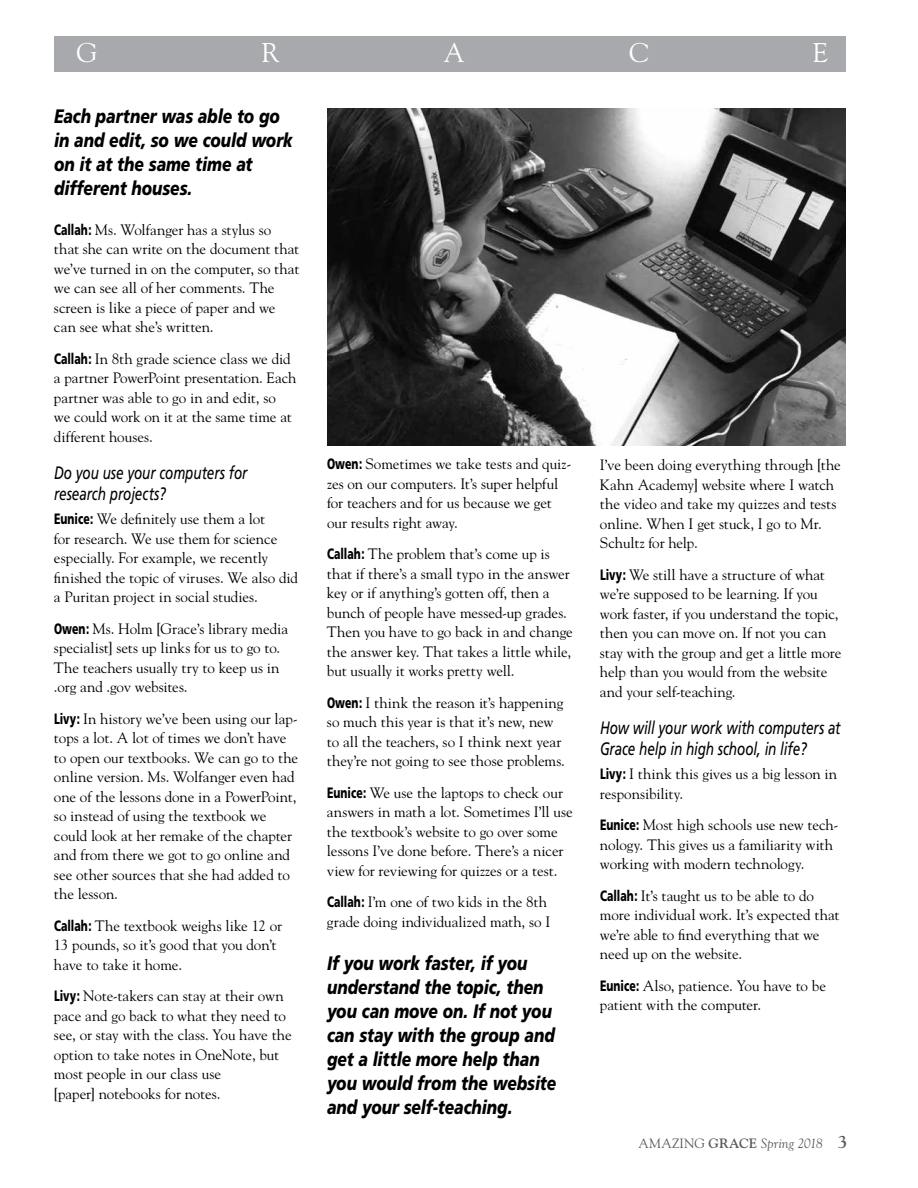
<style>
.page{position:relative;width:918px;height:1188px;background:#fff}
.page>*{position:absolute;margin:0;border:0;box-sizing:border-box;transform-origin:0 0}
.t1{font:27px "Goudy Std";color:#fff}
.t2{font:italic 900 19.5px/24px "Frutiger";letter-spacing:-.005em;color:#000;scale:.8 1}
.t3{font:italic 18px/21px "Frutiger";letter-spacing:-.005em;color:#000;scale:.75 1}
.t4{font:15px/19.5px "Goudy Std";letter-spacing:-.005em;color:#000}
.t5{font:italic 13.5px "Goudy";color:#58595b}
.s1{font-family:"Frutiger";font-weight:900}
.s2{font-family:"Goudy Std";font-style:normal}
.s3{font-weight:700;font-style:normal}
.s4{font-weight:700;font-style:normal;font-size:18px}
</style>
<div class="page">
<div style="left:54px;top:36px;width:792px;height:36px;background:#a7a9ac"></div>
<img style="left:327px;top:108px;width:519px;height:338px">
<h1 class="t1" style="left:76px;top:36px;width:23px">G</h1>
<h1 class="t1" style="left:262px;top:36px;width:20px">R</h1>
<h1 class="t1" style="left:444px;top:36px;width:23px">A</h1>
<h1 class="t1" style="left:629px;top:36px;width:21px">C</h1>
<h1 class="t1" style="left:813px;top:36px;width:17px">E</h1>
<h2 class="t2" style="left:54px;top:104px;width:300px">Each partner was able to go in and edit, so we could work on it at the same time at different houses.</h2>
<p class="t4" style="left:54px;top:220px;width:247px"><span class="s1">Callah:</span> Ms. Wolfanger has a stylus so that she can write on the document that we’ve turned in on the computer, so that we can see all of her comments. The screen is like a piece of paper and we can see what she’s written.</p>
<p class="t4" style="left:54px;top:349px;width:244px"><span class="s1">Callah:</span> In 8th grade science class we did a partner PowerPoint presentation. Each partner was able to go in and edit, so<br>we could work on it at the same time at different houses.</p>
<p class="t3" style="left:54px;top:463px;width:260px">Do you use your computers for research projects?</p>
<p class="t4" style="left:54px;top:509px;width:246px"><span class="s1">Eunice:</span> We definitely use them a lot<br>for research. We use them for science especially. For example, we recently finished the topic of viruses. We also did a Puritan project in social studies.</p>
<p class="t4" style="left:54px;top:619px;width:236px"><span class="s1">Owen:</span> Ms. Holm [Grace’s library media specialist] sets up links for us to go to.<br>The teachers usually try to keep us in .org and .gov websites.</p>
<p class="t4" style="left:54px;top:709px;width:246px"><span class="s1">Livy:</span> In history we’ve been using our lap&shy;tops a lot. A lot of times we don’t have to open our textbooks. We can go to the online version. Ms. Wolfanger even had one of the lessons done in a PowerPoint, so instead of using the textbook we could look at her remake of the chapter and from there we got to go online and see other sources that she had added to the lesson.</p>
<p class="t4" style="left:54px;top:916px;width:230px"><span class="s1">Callah:</span> The textbook weighs like 12 or<br>13 pounds, so it’s good that you don’t have to take it home.</p>
<p class="t4" style="left:54px;top:986px;width:239px"><span class="s1">Livy:</span> Note-takers can stay at their own pace and go back to what they need to see, or stay with the class. You have the option to take notes in OneNote, but most people in our class use<br>[paper] notebooks for notes.</p>
<p class="t4" style="left:327px;top:454px;width:246px"><span class="s1">Owen:</span> Sometimes we take tests and quiz&shy;zes on our computers. It’s super helpful for teachers and for us because we get our results right away.</p>
<p class="t4" style="left:327px;top:544px;width:247px"><span class="s1">Callah:</span> The problem that’s come up is that if there’s a small typo in the answer key or if anything’s gotten off, then a bunch of people have messed-up grades.<br>Then you have to go back in and change the answer key. That takes a little while, but usually it works pretty well.</p>
<p class="t4" style="left:327px;top:692px;width:240px"><span class="s1">Owen:</span> I think the reason it’s happening so much this year is that it’s new, new to all the teachers, so I think next year they’re not going to see those problems.</p>
<p class="t4" style="left:327px;top:782px;width:247px"><span class="s1">Eunice:</span> We use the laptops to check our answers in math a lot. Sometimes I’ll use the textbook’s website to go over some lessons I’ve done before. There’s a nicer view for reviewing for quizzes or a test.</p>
<p class="t4" style="left:327px;top:892px;width:225px"><span class="s1">Callah:</span> I’m one of two kids in the 8th grade doing individualized math, so I</p>
<h2 class="t2" style="left:327px;top:952px;width:288px">If you work faster, if you understand the topic, then you can move on. If not you can stay with the group and get a little more help than you would from the website and your self-teaching.</h2>
<p class="t4" style="left:600px;top:455px;width:242px">I’ve been doing everything through [the Kahn Academy] website where I watch the video and take my quizzes and tests online. When I get stuck, I go to Mr.<br>Schultz for help.</p>
<p class="t4" style="left:600px;top:565px;width:243px"><span class="s1">Livy:</span> We still have a structure of what we’re supposed to be learning. If you work faster, if you understand the topic, then you can move on. If not you can stay with the group and get a little more help than you would from the website and your self-teaching.</p>
<p class="t3" style="left:600px;top:718px;width:322px">How will your work with computers at<br>Grace help in high school, in life?</p>
<p class="t4" style="left:600px;top:764px;width:239px"><span class="s1">Livy:</span> I think this gives us a big lesson in responsibility.</p>
<p class="t4" style="left:600px;top:815px;width:240px"><span class="s1">Eunice:</span> Most high schools use new tech&shy;nology. This gives us a familiarity with working with modern technology.</p>
<p class="t4" style="left:600px;top:886px;width:241px"><span class="s1">Callah:</span> It’s taught us to be able to do more individual work. It’s expected that we’re able to find everything that we need up on the website.</p>
<p class="t4" style="left:600px;top:976px;width:228px"><span class="s1">Eunice:</span> Also, patience. You have to be patient with the computer.</p>
<p class="t5" style="left:638px;top:1135px;width:211px"><span class="s2">AMAZING</span> <span class="s3">GRACE</span> Spring 2018 <span class="s4">3</span></p>
</div>
